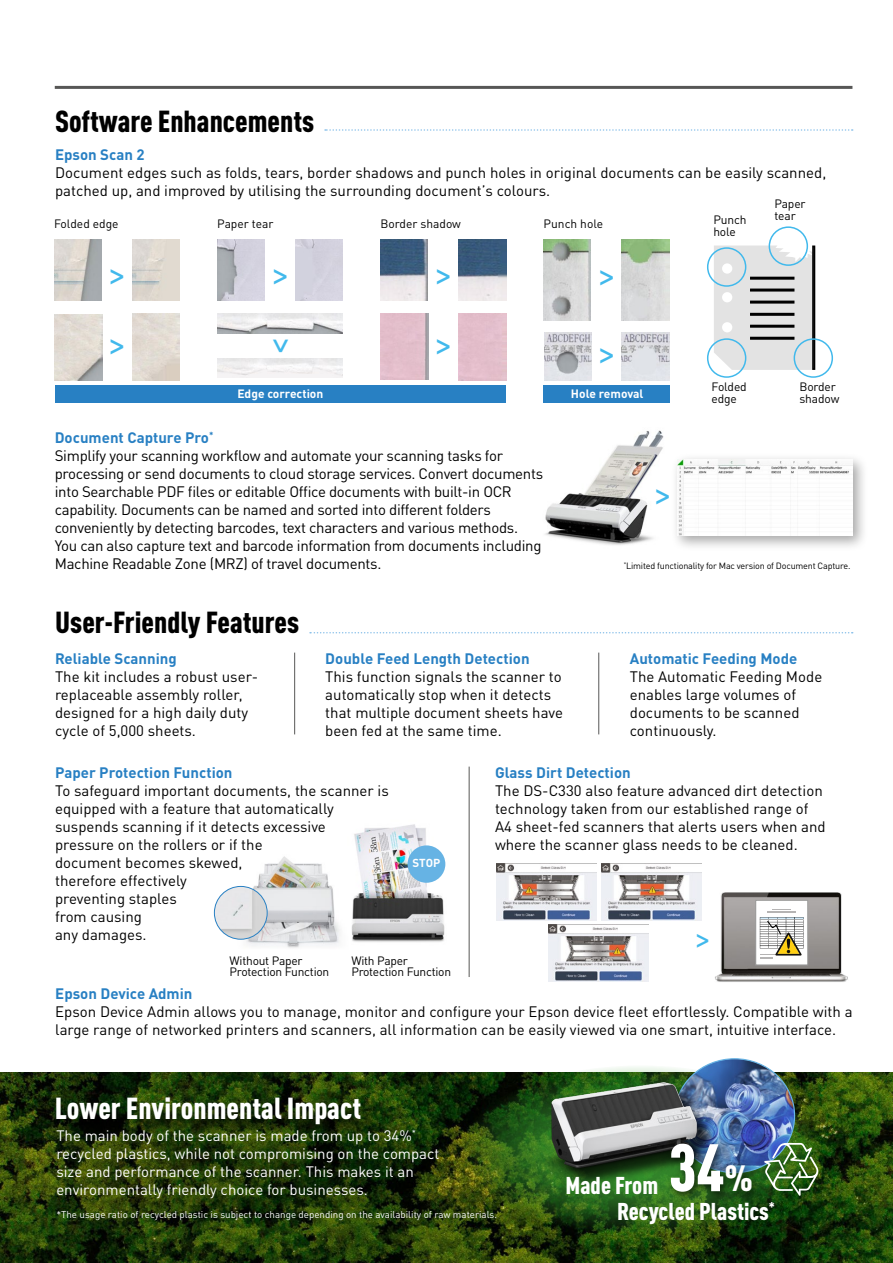
<style>
.page{position:relative;width:893px;height:1263px;background:#fff}
.page>*{position:absolute;margin:0;border:0;box-sizing:border-box;transform-origin:0 0}
.t1{font:900 condensed 66px "DINOT";color:#fff}
.t2{font:37.8px/69.4px "DINOT";color:#41b9ec}
.t3{font:34.05px "DINOT";color:#41b9ec}
.t4{font:900 condensed 30px "DINOT";color:#000}
.t5{font:900 condensed 30px "DINOT";color:#fff}
.t6{font:900 condensed 24px "DINOT";color:#fff}
.t7{font:15px/18px "DINOT";color:#000}
.t8{font:15px/18px "DINOT";letter-spacing:-.02em;color:#000}
.t9{font:15px/18px "DINOT";color:#fff}
.t10{font:700 15px "DINOT";color:#2880c3}
.t11{font:12px/12px "DINOT";letter-spacing:-.015em;color:#000}
.t12{font:700 12px "DINOT";color:#fff}
.t13{font:700 11.55px "DINOT";color:#fff}
.t14{font:9.75px "DINOT";color:#fff}
.t15{font:9px "DINOT";letter-spacing:-.02em;color:#000}
.s1{font-weight:700;color:#2880c3}
.s2{font-size:36px}
</style>
<div class="page">
<img style="left:0;top:1072px;width:893px;height:191px">
<svg style="left:461px;top:1065px;width:360px;height:170px;background:#2c5412"></svg>
<hr style="left:55px;top:86px;width:797px;height:3px;background:#575756">
<div style="left:59px;top:1100px;width:397px;height:116px;background:#000;opacity:.75"></div>
<svg style="left:325px;top:129px;width:528px;height:2px"></svg>
<img style="left:730px;top:1059px;width:65px;height:114px">
<div style="left:544px;top:1085px;width:171px;height:106px;background:#000;opacity:.75"></div>
<img style="left:511px;top:1058px;width:219px;height:127px">
<img style="left:132px;top:239px;width:48px;height:61px">
<img style="left:54px;top:239px;width:47px;height:61px">
<img style="left:54px;top:314px;width:48px;height:66px">
<div style="left:295px;top:239px;width:48px;height:61px;background:#d2d2de"></div>
<img style="left:217px;top:239px;width:47px;height:61px">
<img style="left:217px;top:314px;width:126px;height:19px">
<img style="left:458px;top:239px;width:48px;height:61px">
<img style="left:380px;top:239px;width:48px;height:61px">
<img style="left:381px;top:314px;width:47px;height:66px">
<img style="left:622px;top:239px;width:47px;height:82px">
<img style="left:544px;top:239px;width:47px;height:82px">
<img style="left:622px;top:333px;width:47px;height:47px">
<img style="left:544px;top:332px;width:48px;height:48px">
<div style="left:56px;top:385px;width:450px;height:17px;background:#2880c3"></div>
<div style="left:544px;top:385px;width:126px;height:17px;background:#2880c3"></div>
<svg style="left:714px;top:245px;width:98px;height:125px;background:#dfe1e2"></svg>
<div style="left:722px;top:263px;width:10px;height:11px;background:#fff;border-radius:50%"></div>
<div style="left:722px;top:322px;width:10px;height:10px;background:#fff;border-radius:50%"></div>
<div style="left:722px;top:292px;width:10px;height:10px;background:#fff;border-radius:50%"></div>
<div style="left:812px;top:245px;width:3px;height:125px;border:2px solid #000"></div>
<div style="left:750px;top:277px;width:44px;height:3px;border:2px solid #000"></div>
<div style="left:750px;top:289px;width:44px;height:3px;border:2px solid #000"></div>
<div style="left:750px;top:301px;width:44px;height:3px;border:2px solid #000"></div>
<div style="left:750px;top:313px;width:44px;height:3px;border:2px solid #000"></div>
<div style="left:750px;top:325px;width:44px;height:3px;border:2px solid #000"></div>
<div style="left:750px;top:337px;width:44px;height:3px;border:2px solid #000"></div>
<div style="left:769px;top:226px;width:39px;height:40px;border:2px solid #41b9ec;border-radius:50%"></div>
<div style="left:707px;top:247px;width:39px;height:40px;border:2px solid #41b9ec;border-radius:50%"></div>
<div style="left:707px;top:338px;width:39px;height:40px;border:2px solid #41b9ec;border-radius:50%"></div>
<div style="left:794px;top:338px;width:39px;height:40px;border:2px solid #41b9ec;border-radius:50%"></div>
<div style="left:666px;top:1138px;width:96px;height:64px;background:#000;opacity:.75"></div>
<img style="left:764px;top:1143px;width:54px;height:53px">
<img style="left:226px;top:824px;width:220px;height:124px">
<img style="left:214px;top:886px;width:53px;height:53px;border-radius:26px">
<div style="left:214px;top:886px;width:54px;height:53px;border:1px solid #2880c3;border-radius:50%"></div>
<div style="left:408px;top:845px;width:37px;height:38px;background:#66b3e4;border-radius:50%"></div>
<hr style="left:294px;top:653px;width:1px;height:81px;background:#575756">
<hr style="left:598px;top:653px;width:1px;height:81px;background:#575756">
<hr style="left:469px;top:767px;width:1px;height:210px;background:#575756">
<svg style="left:310px;top:632px;width:543px;height:1px"></svg>
<img style="left:496px;top:863px;width:100px;height:57px">
<img style="left:601px;top:863px;width:100px;height:57px">
<img style="left:549px;top:924px;width:99px;height:57px">
<img style="left:684px;top:879px;width:164px;height:103px">
<div style="left:756px;top:900px;width:52px;height:65px;background:#fff"></div>
<div style="left:755px;top:900px;width:53px;height:65px;border:1px solid #9d9d9c"></div>
<svg style="left:760px;top:909px;width:43px;height:49px"></svg>
<img style="left:545px;top:430px;width:119px;height:115px">
<div style="left:671px;top:453px;width:197px;height:98px;background:#000;opacity:.35"></div>
<img style="left:677px;top:459px;width:176px;height:76px">
<h3 class="t4" style="left:55px;top:99px;width:261px">Software Enhancements</h3>
<p class="t10" style="left:55px;top:143px;width:91px">Epson Scan 2</p>
<p class="t7" style="left:55px;top:162px;width:773px">Document edges such as folds, tears, border shadows and punch holes in original documents can be easily scanned, patched up, and improved by utilising the surrounding document’s colours.</p>
<p class="t11" style="left:774px;top:197px;width:33px">Paper tear</p>
<p class="t11" style="left:713px;top:212px;width:35px">Punch hole</p>
<p class="t11" style="left:54px;top:217px;width:66px">Folded edge</p>
<h2 class="t2" style="left:107px;top:235px;width:21px">&gt; &gt;</h2>
<p class="t11" style="left:217px;top:217px;width:58px">Paper tear</p>
<p class="t11" style="left:380px;top:217px;width:82px">Border shadow</p>
<p class="t11" style="left:544px;top:217px;width:61px">Punch hole</p>
<h2 class="t2" style="left:270px;top:235px;width:21px">&gt;</h2>
<h2 class="t2" style="left:434px;top:235px;width:21px">&gt; &gt;</h2>
<h2 class="t2" style="left:597px;top:232px;width:21px;line-height:78px">&gt; &gt;</h2>
<h2 class="t2" style="left:322px;top:336px;width:21px;rotate:90deg">&gt;</h2>
<p class="t12" style="left:237px;top:384px;width:88px">Edge correction</p>
<p class="t12" style="left:571px;top:384px;width:74px">Hole removal</p>
<p class="t11" style="left:711px;top:379px;width:37px">Folded edge</p>
<p class="t11" style="left:799px;top:379px;width:41px">Border shadow</p>
<p class="t8" style="left:55px;top:427px;width:490px"><span class="s1">Document Capture Pro</span><sup>*<br></sup>Simplify your scanning workflow and automate your scanning tasks for processing or send documents to cloud storage services. Convert documents into Searchable PDF files or editable Office documents with built-in OCR capability. Documents can be named and sorted into different folders conveniently by detecting barcodes, text characters and various methods.<br>You can also capture text and barcode information from documents including Machine Readable Zone (MRZ) of travel documents.</p>
<h3 class="t4" style="left:55px;top:599px;width:246px">User-Friendly Features</h3>
<p class="t10" style="left:55px;top:647px;width:123px">Reliable Scanning</p>
<p class="t7" style="left:55px;top:666px;width:205px">The kit includes a robust user&shy;replaceable assembly roller, designed for a high daily duty cycle of 5,000 sheets.</p>
<p class="t10" style="left:325px;top:647px;width:206px">Double Feed Length Detection</p>
<p class="t7" style="left:325px;top:666px;width:239px">This function signals the scanner to automatically stop when it detects that multiple document sheets have been fed at the same time.</p>
<h2 class="t2" style="left:653px;top:455px;width:21px">&gt;</h2>
<p class="t15" style="left:624px;top:559px;width:228px"><sup>*</sup>Limited functionality for Mac version of Document Capture.</p>
<p class="t10" style="left:630px;top:647px;width:169px">Automatic Feeding Mode</p>
<p class="t7" style="left:630px;top:666px;width:194px">The Automatic Feeding Mode enables large volumes of documents to be scanned continuously.</p>
<p class="t10" style="left:55px;top:761px;width:179px">Paper Protection Function</p>
<p class="t7" style="left:55px;top:780px;width:335px">To safeguard important documents, the scanner is equipped with a feature that automatically suspends scanning if it detects excessive<br>pressure on the rollers or if the<br>document becomes skewed,<br>therefore effectively<br>preventing staples<br>from causing<br>any damages.</p>
<p class="t11" style="left:230px;top:954px;width:101px;line-height:11.4px">Without Paper<br>Protection Function</p>
<p class="t11" style="left:351px;top:954px;width:101px;line-height:11.4px">With Paper<br>Protection Function</p>
<p class="t13" style="left:413px;top:854px;width:29px">STOP</p>
<p class="t10" style="left:495px;top:761px;width:137px">Glass Dirt Detection</p>
<p class="t7" style="left:495px;top:780px;width:332px">The DS-C330 also feature advanced dirt detection technology taken from our established range of A4 sheet-fed scanners that alerts users when and where the scanner glass needs to be cleaned.</p>
<h3 class="t3" style="left:694px;top:911px;width:19px">&gt;</h3>
<p class="t10" style="left:55px;top:982px;width:139px">Epson Device Admin</p>
<p class="t7" style="left:55px;top:1001px;width:799px">Epson Device Admin allows you to manage, monitor and configure your Epson device fleet effortlessly. Compatible with a large range of networked printers and scanners, all information can be easily viewed via one smart, intuitive interface.</p>
<h3 class="t5" style="left:55px;top:1085px;width:308px">Lower Environmental Impact</h3>
<p class="t9" style="left:56px;top:1125px;width:385px">The main body of the scanner is made from up to 34%<sup>* </sup>recycled plastics, while not compromising on the compact size and performance of the scanner. This makes it an environmentally friendly choice for businesses.</p>
<p class="t14" style="left:56px;top:1207px;width:442px">*The usage ratio of recycled plastic is subject to change depending on the availability of raw materials.</p>
<h1 class="t1" style="left:668px;top:1118px;width:86px">34<span class="s2">%</span></h1>
<h3 class="t6" style="left:617px;top:1193px;width:159px">Recycled Plastics<sup>*</sup></h3>
<h3 class="t6" style="left:566px;top:1167px;width:94px">Made From</h3>
</div>
